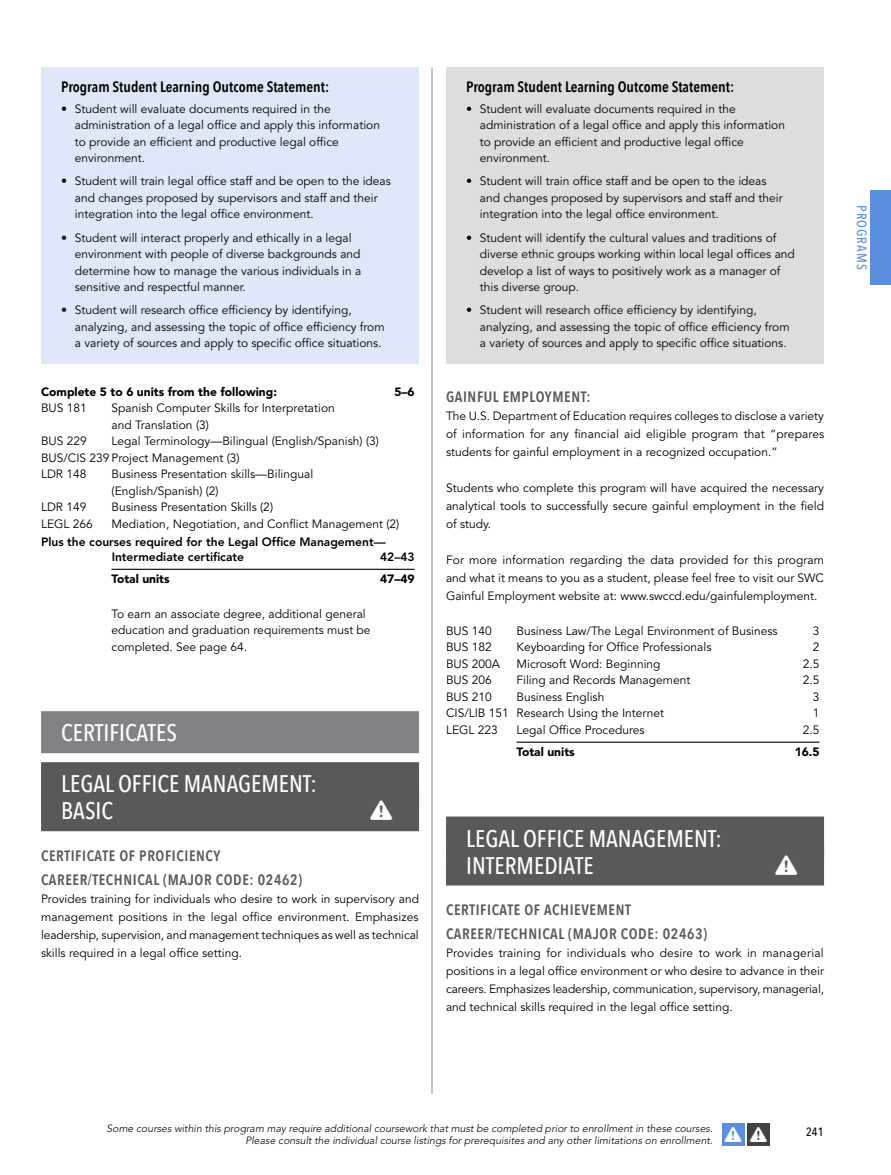
<style>
.page{position:relative;width:891px;height:1175px;background:#fff}
.page>*{position:absolute;margin:0;border:0;box-sizing:border-box;transform-origin:0 0}
.t1{font:500 24px/51px "Avenir Next Condensed";color:#fff}
.t2{font:600 15px/24px "Avenir Next Condensed";letter-spacing:.04em;color:#58595b}
.t3{font:600 15px "Avenir Next Condensed";color:#000}
.t4{font:500 13.5px "Avenir Next Condensed";letter-spacing:.075em;color:#5b8edc}
.t5{font:12px/16.5px "Avenir";color:#000}
.t6{font:800 12px/15px "Avenir";color:#000}
.t7{font:900 12px "Avenir";color:#000}
.t8{font:500 12px "Avenir Next Condensed";color:#000}
.t9{font:italic 300 10.5px/12.6px "Avenir";color:#000;text-align:right}
</style>
<div class="page">
<hr style="left:431px;top:68px;width:2px;height:1026px;background:#939598">
<div style="left:871px;top:190px;width:20px;height:95px;background:#5b8edc"></div>
<div style="left:722px;top:1123px;width:22px;height:22px;background:#5b8edc"></div>
<div style="left:747px;top:1123px;width:23px;height:22px;background:#414042"></div>
<div style="left:41px;top:68px;width:378px;height:33px;background:#dee8f8"></div>
<div style="left:41px;top:97px;width:378px;height:81px;background:#dee8f8"></div>
<div style="left:41px;top:169px;width:378px;height:66px;background:#dee8f8"></div>
<div style="left:41px;top:226px;width:378px;height:81px;background:#dee8f8"></div>
<div style="left:41px;top:298px;width:378px;height:66px;background:#dee8f8"></div>
<hr style="left:112px;top:569px;width:303px;height:1px;background:#000">
<div style="left:41px;top:711px;width:378px;height:42px;background:#808285"></div>
<div style="left:41px;top:762px;width:378px;height:42px;background:#58595b"></div>
<div style="left:41px;top:789px;width:378px;height:42px;background:#58595b"></div>
<div style="left:446px;top:68px;width:378px;height:33px;background:#dcddde"></div>
<div style="left:446px;top:97px;width:378px;height:81px;background:#dcddde"></div>
<div style="left:446px;top:169px;width:378px;height:66px;background:#dcddde"></div>
<div style="left:446px;top:226px;width:378px;height:81px;background:#dcddde"></div>
<div style="left:446px;top:298px;width:378px;height:66px;background:#dcddde"></div>
<hr style="left:517px;top:741px;width:303px;height:1px;background:#000">
<div style="left:446px;top:816px;width:378px;height:42px;background:#58595b"></div>
<div style="left:446px;top:843px;width:378px;height:42px;background:#58595b"></div>
<p class="t3" style="left:61px;top:73px;width:269px">Program Student Learning Outcome Statement:</p>
<p class="t5" style="left:75px;top:100px;width:307px;text-indent:-14px">• Student will evaluate documents required in the administration of a legal office and apply this information to provide an efficient and productive legal office environment.</p>
<p class="t5" style="left:75px;top:173px;width:318px;text-indent:-14px">• Student will train legal office staff and be open to the ideas and changes proposed by supervisors and staff and their integration into the legal office environment.</p>
<p class="t5" style="left:75px;top:229px;width:288px;text-indent:-14px">• Student will interact properly and ethically in a legal environment with people of diverse backgrounds and determine how to manage the various individuals in a sensitive and respectful manner.</p>
<p class="t5" style="left:75px;top:302px;width:311px;text-indent:-14px">• Student will research office efficiency by identifying, analyzing, and assessing the topic of office efficiency from a variety of sources and apply to specific office situations.</p>
<p class="t7" style="left:41px;top:384px;width:237px">Complete 5 to 6 units from the following:</p>
<p class="t7" style="left:394px;top:384px;width:22px">5–6</p>
<p class="t5" style="left:41px;top:400px;width:47px">BUS 181</p>
<p class="t5" style="left:112px;top:400px;width:225px">Spanish Computer Skills for Interpretation and Translation (3)</p>
<p class="t5" style="left:41px;top:433px;width:47px">BUS 229</p>
<p class="t5" style="left:41px;top:433px;width:339px;text-indent:71px">Legal Terminology—Bilingual (English/Spanish) (3)<br>BUS/CIS 239 Project Management (3)<br>LDR 148</p>
<p class="t5" style="left:112px;top:466px;width:203px">Business Presentation skills—Bilingual (English/Spanish) (2)</p>
<p class="t5" style="left:41px;top:499px;width:47px">LDR 149</p>
<p class="t5" style="left:112px;top:499px;width:163px">Business Presentation Skills (2)</p>
<p class="t5" style="left:41px;top:516px;width:53px">LEGL 266</p>
<p class="t5" style="left:112px;top:516px;width:289px">Mediation, Negotiation, and Conflict Management (2)</p>
<p class="t6" style="left:112px;top:534px;width:275px;text-indent:-71px">Plus the courses required for the Legal Office Management—<br>Intermediate certificate</p>
<p class="t6" style="left:380px;top:549px;width:36px">42–43</p>
<p class="t7" style="left:112px;top:572px;width:60px">Total units</p>
<p class="t7" style="left:380px;top:572px;width:36px">47–49</p>
<p class="t5" style="left:112px;top:606px;width:261px">To earn an associate degree, additional general education and graduation requirements must be completed. See page 64.</p>
<h1 class="t1" style="left:61px;top:707px;width:257px">CERTIFICATES<br>LEGAL OFFICE MANAGEMENT:</h1>
<h1 class="t1" style="left:61px;top:785px;width:53px">BASIC</h1>
<p class="t2" style="left:41px;top:843px;width:263px">CERTIFICATE OF PROFICIENCY<br>CAREER/TECHNICAL (MAJOR CODE: 02462)</p>
<p class="t5" style="left:41px;top:890px;width:380px;line-height:18px;text-align:justify">Provides training for individuals who desire to work in supervisory and management positions in the legal office environment. Emphasizes leadership, supervision, and management techniques as well as technical skills required in a legal office setting.</p>
<p class="t3" style="left:466px;top:73px;width:269px">Program Student Learning Outcome Statement:</p>
<p class="t5" style="left:480px;top:100px;width:307px;text-indent:-14px">• Student will evaluate documents required in the administration of a legal office and apply this information to provide an efficient and productive legal office environment.</p>
<p class="t5" style="left:480px;top:173px;width:304px;text-indent:-14px">• Student will train office staff and be open to the ideas and changes proposed by supervisors and staff and their integration into the legal office environment.</p>
<p class="t5" style="left:480px;top:229px;width:317px;text-indent:-14px">• Student will identify the cultural values and traditions of diverse ethnic groups working within local legal offices and develop a list of ways to positively work as a manager of this diverse group.</p>
<p class="t5" style="left:480px;top:302px;width:311px;text-indent:-14px">• Student will research office efficiency by identifying, analyzing, and assessing the topic of office efficiency from a variety of sources and apply to specific office situations.</p>
<p class="t2" style="left:446px;top:384px;width:146px">GAINFUL EMPLOYMENT:</p>
<p class="t5" style="left:446px;top:407px;width:380px;line-height:18px;text-align:justify">The U.S. Department of Education requires colleges to disclose a variety of information for any financial aid eligible program that “prepares students for gainful employment in a recognized occupation.”</p>
<p class="t5" style="left:446px;top:479px;width:380px;line-height:18px;text-align:justify">Students who complete this program will have acquired the necessary analytical tools to successfully secure gainful employment in the field of study.</p>
<p class="t5" style="left:446px;top:551px;width:380px;line-height:18px;text-align:justify">For more information regarding the data provided for this program and what it means to you as a student, please feel free to visit our SWC Gainful Employment website at: www.swccd.edu/gainfulemployment.</p>
<p class="t5" style="left:446px;top:622px;width:47px">BUS 140</p>
<p class="t5" style="left:517px;top:622px;width:263px">Business Law/The Legal Environment of Business</p>
<p class="t5" style="left:813px;top:622px;width:8px">3</p>
<p class="t5" style="left:446px;top:639px;width:47px">BUS 182</p>
<p class="t5" style="left:517px;top:639px;width:196px">Keyboarding for Office Professionals</p>
<p class="t5" style="left:813px;top:639px;width:8px">2</p>
<p class="t5" style="left:446px;top:655px;width:56px">BUS 200A</p>
<p class="t5" style="left:517px;top:655px;width:146px">Microsoft Word: Beginning</p>
<p class="t5" style="left:803px;top:655px;width:18px">2.5</p>
<p class="t5" style="left:446px;top:672px;width:47px">BUS 206</p>
<p class="t5" style="left:517px;top:672px;width:175px">Filing and Records Management</p>
<p class="t5" style="left:803px;top:672px;width:18px">2.5</p>
<p class="t5" style="left:446px;top:688px;width:47px">BUS 210</p>
<p class="t5" style="left:517px;top:688px;width:89px">Business English</p>
<p class="t5" style="left:813px;top:688px;width:8px">3</p>
<p class="t5" style="left:446px;top:705px;width:220px">CIS/LIB 151 Research Using the Internet</p>
<p class="t5" style="left:813px;top:705px;width:8px">1</p>
<p class="t5" style="left:446px;top:721px;width:53px">LEGL 223</p>
<p class="t5" style="left:517px;top:721px;width:130px">Legal Office Procedures</p>
<p class="t5" style="left:803px;top:721px;width:18px">2.5</p>
<p class="t7" style="left:517px;top:745px;width:60px">Total units</p>
<p class="t7" style="left:795px;top:745px;width:26px">16.5</p>
<h1 class="t1" style="left:466px;top:824px;width:257px;line-height:27px">LEGAL OFFICE MANAGEMENT:<br>INTERMEDIATE</h1>
<p class="t2" style="left:446px;top:897px;width:263px">CERTIFICATE OF ACHIEVEMENT<br>CAREER/TECHNICAL (MAJOR CODE: 02463)</p>
<p class="t5" style="left:446px;top:944px;width:380px;line-height:18px;text-align:justify">Provides training for individuals who desire to work in managerial positions in a legal office environment or who desire to advance in their careers. Emphasizes leadership, communication, supervisory, managerial, and technical skills required in the legal office setting.</p>
<p class="t4" style="left:870px;top:205px;width:66px;rotate:90deg">PROGRAMS</p>
<p class="t9" style="left:107px;top:1121px;width:608px">Some courses within this program may require additional coursework that must be completed prior to enrollment in these courses.<br>Please consult the individual course listings for prerequisites and any other limitations on enrollment.</p>
<p class="t8" style="left:806px;top:1124px;width:19px">241</p>
</div>
